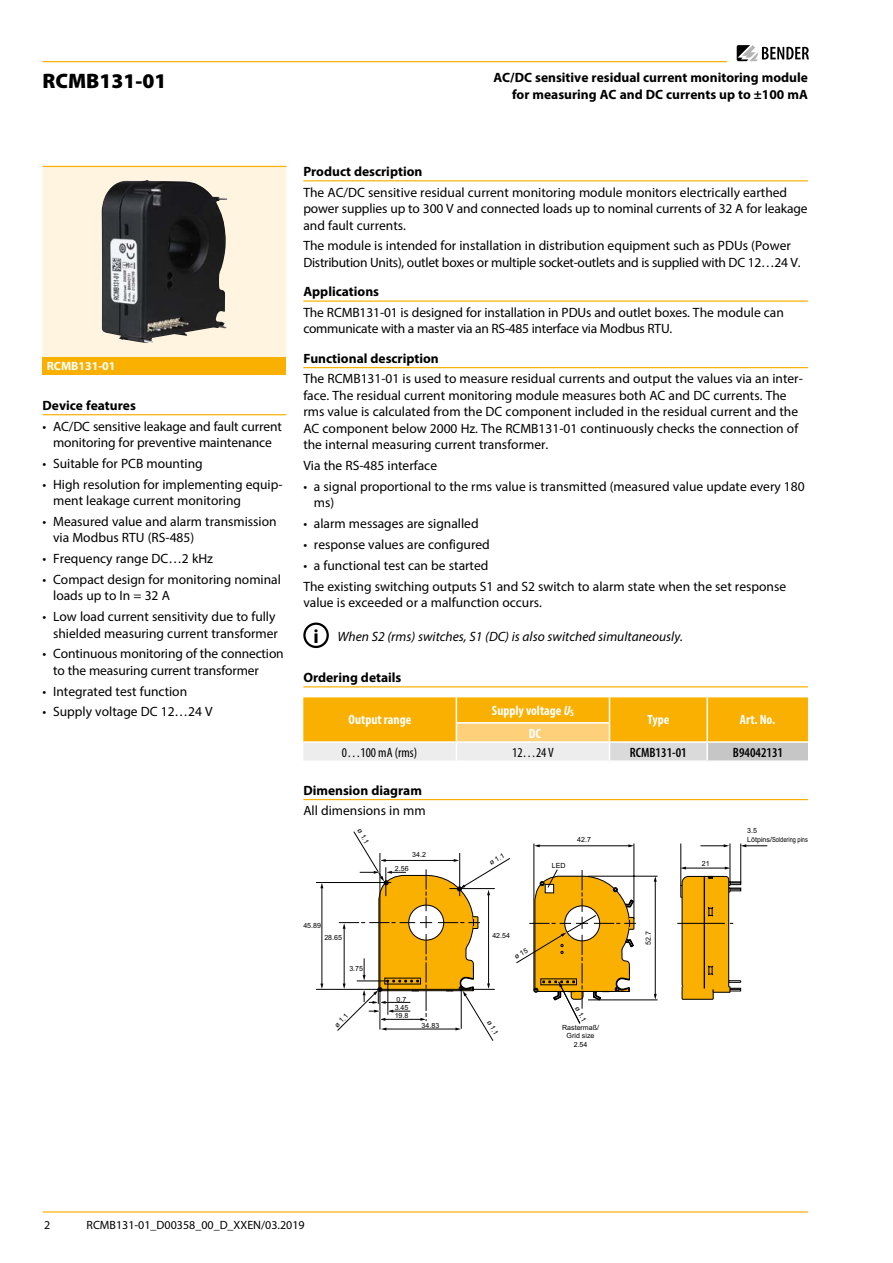
<style>
.page{position:relative;width:893px;height:1263px;background:#fff}
.page>*{position:absolute;margin:0;border:0;box-sizing:border-box;transform-origin:0 0}
.t1{font:900 21px "Myriad Pro";color:#000}
.t2{font:13.5px/16.5px "Myriad Pro";color:#000}
.t3{font:700 13.5px/16.5px "Myriad Pro";color:#000;text-align:right}
.t4{font:italic 13.5px "Myriad Pro";color:#000}
.t5{font:700 condensed 13.5px "Myriad Pro";color:#fff}
.t6{font:600 condensed 13.5px "Myriad Pro";color:#000}
.t7{font:condensed 13.5px "Myriad Pro";color:#000}
.t8{font:12px "Myriad Pro";color:#000}
.t9{font:700 12px "Myriad Pro";color:#fff}
.t10{font:7.05px/8.6px "Arial";color:#000}
.s1{font-weight:700;font-style:normal;font-size:19.5px}
.s2{font-style:italic}
</style>
<div class="page">
<svg style="left:737px;top:45px;width:72px;height:16px"></svg>
<hr style="left:43px;top:61px;width:684px;height:1px;background:#f9b000">
<hr style="left:43px;top:1211px;width:765px;height:1px;background:#f9b000">
<hr style="left:303px;top:180px;width:505px;height:1px;background:#f9b000">
<hr style="left:303px;top:300px;width:505px;height:2px;background:#f9b000">
<hr style="left:303px;top:367px;width:505px;height:1px;background:#f9b000">
<div style="left:303px;top:622px;width:26px;height:26px;border:2px solid #000;border-radius:50%"></div>
<hr style="left:303px;top:686px;width:505px;height:1px;background:#f9b000">
<hr style="left:43px;top:414px;width:243px;height:1px;background:#f9b000">
<div style="left:43px;top:167px;width:243px;height:190px;background:#fff4e0"></div>
<img style="left:102px;top:180px;width:125px;height:163px">
<div style="left:43px;top:357px;width:243px;height:17px;background:#f9b000"></div>
<hr style="left:43px;top:166px;width:243px;height:1px;background:#f9b000">
<svg style="left:303px;top:697px;width:505px;height:64px;background:#f3c454"></svg>
<hr style="left:303px;top:741px;width:153px;height:2px;background:#fff">
<hr style="left:303px;top:799px;width:505px;height:1px;background:#f9b000">
<svg style="left:677px;top:875px;width:65px;height:125px"></svg>
<hr style="left:588px;top:876px;width:70px;height:1px;background:#000">
<hr style="left:588px;top:1000px;width:70px;height:1px;background:#000">
<hr style="left:681px;top:843px;width:1px;height:43px;background:#000">
<hr style="left:730px;top:843px;width:1px;height:39px;background:#000">
<hr style="left:740px;top:843px;width:1px;height:39px;background:#000">
<hr style="left:655px;top:881px;width:1px;height:114px;background:#000">
<svg style="left:654px;top:876px;width:3px;height:6px"></svg>
<svg style="left:700px;top:844px;width:29px;height:3px"></svg>
<svg style="left:741px;top:844px;width:26px;height:3px"></svg>
<hr style="left:685px;top:868px;width:41px;height:1px;background:#000">
<svg style="left:680px;top:866px;width:6px;height:3px"></svg>
<hr style="left:316px;top:989px;width:179px;height:1px;background:#000">
<hr style="left:316px;top:882px;width:75px;height:1px;background:#000">
<hr style="left:322px;top:887px;width:1px;height:97px;background:#070606">
<svg style="left:320px;top:983px;width:3px;height:6px"></svg>
<svg style="left:337px;top:831px;width:299px;height:210px"></svg>
<h1 class="t1" style="left:43px;top:69px;width:126px">RCMB131-01</h1>
<p class="t3" style="left:493px;top:69px;width:316px">AC/DC sensitive residual current monitoring module for measuring AC and DC currents up to ±100 mA</p>
<p class="t9" style="left:47px;top:358px;width:70px">RCMB131-01</p>
<p class="t3" style="left:43px;top:397px;width:95px">Device features</p>
<p class="t2" style="left:43px;top:418px;width:241px;text-align:center">• AC/DC sensitive leakage and fault current monitoring for preventive maintenance</p>
<p class="t2" style="left:43px;top:455px;width:162px">• Suitable for PCB mounting</p>
<p class="t2" style="left:53px;top:476px;width:231px;text-indent:-11px">• High resolution for implementing equip&shy;ment leakage current monitoring</p>
<p class="t2" style="left:53px;top:513px;width:225px;text-indent:-11px">• Measured value and alarm transmission via Modbus RTU (RS-485)</p>
<p class="t2" style="left:43px;top:550px;width:172px">• Frequency range DC…2 kHz</p>
<p class="t2" style="left:53px;top:571px;width:229px;text-indent:-11px">• Compact design for monitoring nominal loads up to In = 32 A</p>
<p class="t2" style="left:43px;top:608px;width:237px;text-align:right">• Low load current sensitivity due to fully shielded measuring current transformer</p>
<p class="t2" style="left:53px;top:645px;width:232px;text-indent:-11px">• Continuous monitoring of the connection to the measuring current transformer</p>
<p class="t2" style="left:43px;top:683px;width:146px">• Integrated test function</p>
<p class="t2" style="left:43px;top:703px;width:172px">• Supply voltage DC 12…24 V</p>
<p class="t3" style="left:303px;top:163px;width:121px">Product description</p>
<p class="t2" style="left:303px;top:184px;width:506px">The AC/DC sensitive residual current monitoring module monitors electrically earthed power supplies up to 300 V and connected loads up to nominal currents of 32 A for leakage and fault currents.</p>
<p class="t2" style="left:303px;top:237px;width:499px">The module is intended for installation in distribution equipment such as PDUs (Power<br>Distribution Units), outlet boxes or multiple socket-outlets and is supplied with DC 12…24 V.</p>
<p class="t3" style="left:303px;top:283px;width:77px">Applications</p>
<p class="t2" style="left:303px;top:304px;width:482px">The RCMB131-01 is designed for installation in PDUs and outlet boxes. The module can communicate with a master via an RS-485 interface via Modbus RTU.</p>
<p class="t3" style="left:303px;top:349px;width:137px">Functional description</p>
<p class="t2" style="left:303px;top:370px;width:501px">The RCMB131-01 is used to measure residual currents and output the values via an inter&shy;face. The residual current monitoring module measures both AC and DC currents. The rms value is calculated from the DC component included in the residual current and the AC component below 2000 Hz. The RCMB131-01 continuously checks the connection of the internal measuring current transformer.</p>
<p class="t2" style="left:303px;top:457px;width:135px">Via the RS-485 interface</p>
<p class="t2" style="left:314px;top:478px;width:492px;text-indent:-11px">• a signal proportional to the rms value is transmitted (measured value update every 180 ms)</p>
<p class="t2" style="left:303px;top:515px;width:177px">• alarm messages are signalled</p>
<p class="t2" style="left:303px;top:536px;width:188px">• response values are configured</p>
<p class="t2" style="left:303px;top:555px;width:484px;line-height:20.7px">• a functional test can be started<br>The existing switching outputs S1 and S2 switch to alarm state when the set response</p>
<p class="t2" style="left:303px;top:594px;width:240px">value is exceeded or a malfunction occurs.</p>
<p class="t4" style="left:313px;top:628px;width:371px"><span class="s1">i</span> When S2 (rms) switches, S1 (DC) is also switched simultaneously.</p>
<p class="t3" style="left:303px;top:669px;width:100px">Ordering details</p>
<p class="t5" style="left:348px;top:711px;width:64px">Output range</p>
<p class="t5" style="left:492px;top:702px;width:84px">Supply voltage <span class="s2">U</span><sub>S</sub></p>
<p class="t5" style="left:529px;top:725px;width:13px">DC</p>
<p class="t5" style="left:647px;top:711px;width:23px">Type</p>
<p class="t5" style="left:740px;top:711px;width:37px">Art. No.</p>
<p class="t7" style="left:342px;top:744px;width:77px">0…100 mA (rms)</p>
<p class="t7" style="left:512px;top:744px;width:43px">12…24 V</p>
<p class="t6" style="left:630px;top:745px;width:58px">RCMB131-01</p>
<p class="t6" style="left:733px;top:745px;width:52px">B94042131</p>
<p class="t3" style="left:303px;top:781px;width:120px">Dimension diagram</p>
<p class="t2" style="left:303px;top:802px;width:124px">All dimensions in mm</p>
<p class="t10" style="left:577px;top:836px;width:15px">42.7</p>
<p class="t10" style="left:702px;top:859px;width:9px">21</p>
<p class="t10" style="left:747px;top:826px;width:62px">3.5<br>Lötpins/Soldering pins</p>
<p class="t10" style="left:363px;top:827px;width:18px;rotate:61deg">ø 1.1</p>
<p class="t10" style="left:412px;top:850px;width:15px">34.2</p>
<p class="t10" style="left:488px;top:859px;width:18px;rotate:-29deg">ø 1.1</p>
<p class="t10" style="left:552px;top:861px;width:15px">LED</p>
<p class="t10" style="left:395px;top:864px;width:15px">2.56</p>
<p class="t10" style="left:303px;top:921px;width:19px">45.89</p>
<p class="t10" style="left:324px;top:933px;width:19px">28.65</p>
<p class="t10" style="left:349px;top:964px;width:15px">3.75</p>
<p class="t10" style="left:333px;top:1023px;width:18px;rotate:-45deg">ø 1.1</p>
<p class="t10" style="left:397px;top:995px;width:11px">0.7</p>
<p class="t10" style="left:395px;top:1012px;width:15px">19.8</p>
<p class="t10" style="left:395px;top:1003px;width:15px">3.45</p>
<p class="t10" style="left:422px;top:1021px;width:19px">34.83</p>
<p class="t10" style="left:492px;top:931px;width:19px">42.54</p>
<p class="t10" style="left:493px;top:1018px;width:18px;rotate:61deg">ø 1.1</p>
<p class="t10" style="left:581px;top:1005px;width:18px;rotate:61deg">ø 1.1</p>
<p class="t10" style="left:562px;top:1023px;width:38px;text-align:center">Rastermaß/<br>Grid size<br>2.54</p>
<p class="t10" style="left:644px;top:945px;width:15px;rotate:-90deg">52.7</p>
<p class="t8" style="left:44px;top:1217px;width:8px">2</p>
<p class="t8" style="left:87px;top:1217px;width:220px">RCMB131-01_D00358_00_D_XXEN/03.2019</p>
</div>
